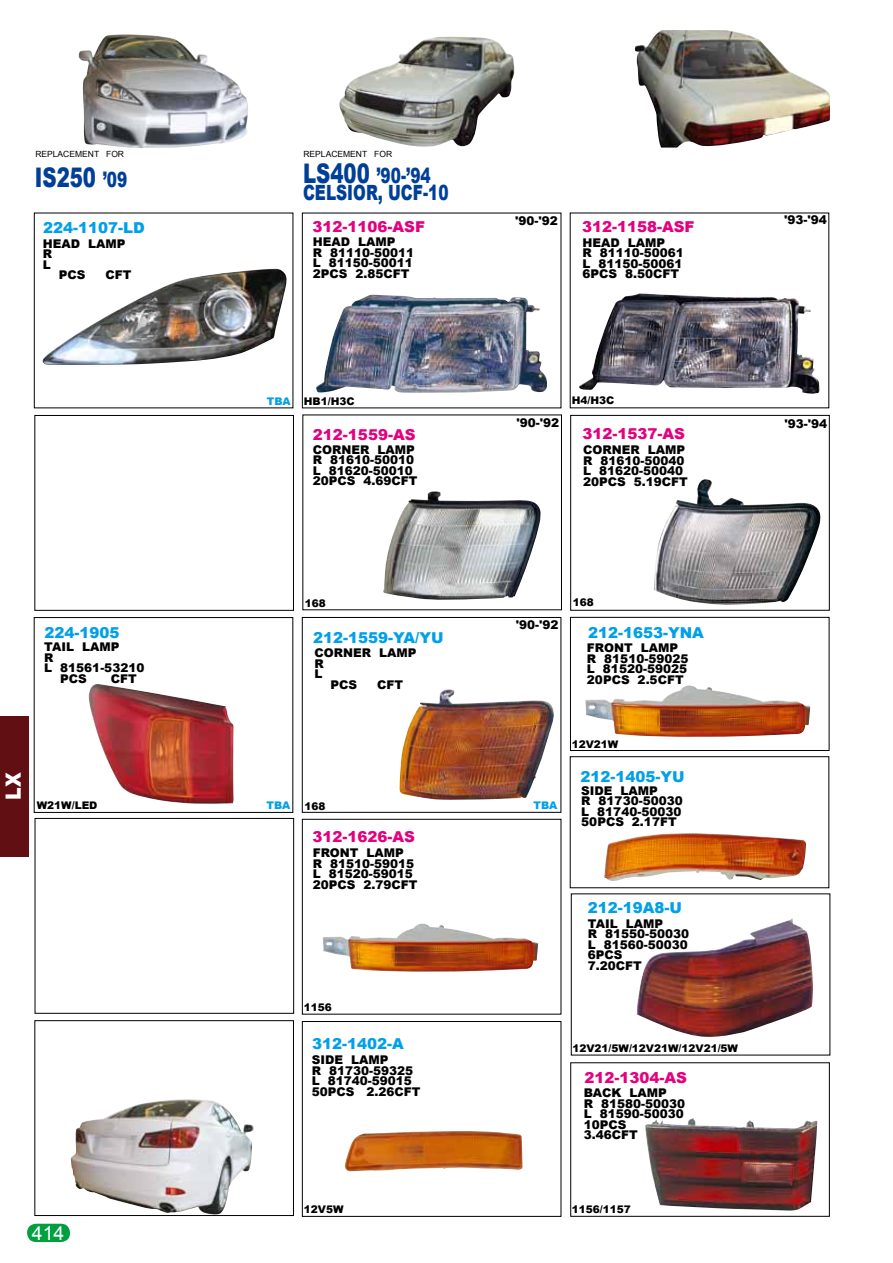
<style>
.page{position:relative;width:893px;height:1263px;background:#fff}
.page>*{position:absolute;margin:0;border:0;box-sizing:border-box;transform-origin:0 0}
.t1{font:900 27px "Arial";color:#003f98;scale:.73 1}
.t2{font:900 21px/17.4px "Arial";color:#003f98;scale:.73 1}
.t3{font:900 21px "Arial";color:#fff;scale:.9 1}
.t4{font:19.5px "Arial";color:#fff}
.t5{font:900 15px "Arial";color:#00a0e9}
.t6{font:900 15px "Arial";color:#e4007f}
.t7{font:900 12px/10.5px "Arial";color:#000}
.t8{font:900 10.5px "Arial";color:#000}
.t9{font:900 10.5px "Arial";letter-spacing:-.01em;color:#00a0e9}
.t10{font:8.55px "Arial";color:#000}
.s1{font-size:21px}
.s2{font-size:27px}
</style>
<div class="page">
<div style="left:27px;top:1224px;width:43px;height:18px;background:#00a041;border-radius:9px"></div>
<div style="left:0;top:716px;width:29px;height:141px;background:#610f13"></div>
<div style="left:34px;top:415px;width:260px;height:196px;border:1px solid #000"></div>
<div style="left:35px;top:818px;width:259px;height:196px;border:1px solid #000"></div>
<div style="left:34px;top:1020px;width:260px;height:196px;border:1px solid #000"></div>
<img style="left:79px;top:34px;width:169px;height:114px">
<img style="left:71px;top:1099px;width:183px;height:116px">
<img style="left:88px;top:684px;width:146px;height:120px">
<div style="left:34px;top:617px;width:259px;height:196px;border:1px solid #000"></div>
<img style="left:43px;top:269px;width:244px;height:96px">
<img style="left:399px;top:689px;width:155px;height:111px">
<div style="left:302px;top:617px;width:259px;height:196px;border:1px solid #000"></div>
<img style="left:383px;top:491px;width:158px;height:109px">
<img style="left:316px;top:295px;width:231px;height:98px">
<img style="left:344px;top:1131px;width:179px;height:40px">
<div style="left:302px;top:1021px;width:259px;height:196px;border:1px solid #000"></div>
<img style="left:322px;top:924px;width:217px;height:48px">
<div style="left:302px;top:819px;width:259px;height:195px;border:1px solid #000"></div>
<img style="left:339px;top:37px;width:176px;height:110px">
<img style="left:604px;top:833px;width:202px;height:48px">
<div style="left:570px;top:756px;width:259px;height:132px;border:1px solid #000"></div>
<img style="left:585px;top:685px;width:226px;height:52px">
<div style="left:570px;top:617px;width:259px;height:134px;border:1px solid #000"></div>
<img style="left:637px;top:918px;width:176px;height:119px">
<img style="left:654px;top:479px;width:167px;height:126px">
<div style="left:570px;top:415px;width:260px;height:196px;border:1px solid #000"></div>
<img style="left:579px;top:293px;width:241px;height:101px">
<img style="left:635px;top:30px;width:195px;height:118px">
<img style="left:645px;top:1118px;width:172px;height:93px">
<div style="left:570px;top:1062px;width:260px;height:155px;border:1px solid #000"></div>
<p class="t10" style="left:35px;top:148px;width:90px">REPLACEMENT FOR</p>
<p class="t10" style="left:303px;top:148px;width:90px">REPLACEMENT FOR</p>
<h1 class="t1" style="left:35px;top:158px;width:128px">IS250 <span class="s1">’09</span></h1>
<h2 class="t2" style="left:303px;top:166px;width:201px"><span class="s2">LS400</span> ’90-’94<br>CELSIOR, UCF-10</h2>
<p class="t5" style="left:43px;top:217px;width:103px">224-1107-LD</p>
<p class="t7" style="left:43px;top:238px;width:84px">HEAD LAMP</p>
<p class="t7" style="left:43px;top:248px;width:11px">R</p>
<p class="t7" style="left:43px;top:259px;width:10px">L</p>
<p class="t7" style="left:59px;top:269px;width:28px">PCS</p>
<p class="t7" style="left:106px;top:269px;width:28px">CFT</p>
<p class="t6" style="left:312px;top:216px;width:114px">312-1106-ASF</p>
<p class="t7" style="left:313px;top:237px;width:103px">HEAD LAMP<br>R 81110-50011<br>L 81150-50011<br>2PCS 2.85CFT</p>
<p class="t9" style="left:267px;top:393px;width:25px">TBA</p>
<p class="t8" style="left:304px;top:394px;width:52px">HB1/H3C</p>
<p class="t6" style="left:313px;top:423px;width:104px">212-1559-AS</p>
<p class="t7" style="left:313px;top:444px;width:106px">CORNER LAMP<br>R 81610-50010<br>L 81620-50010<br>20PCS 4.69CFT</p>
<p class="t5" style="left:45px;top:622px;width:77px">224-1905</p>
<p class="t7" style="left:44px;top:641px;width:77px">TAIL LAMP</p>
<p class="t7" style="left:44px;top:652px;width:11px">R</p>
<p class="t7" style="left:44px;top:662px;width:102px">L 81561-53210</p>
<p class="t7" style="left:60px;top:673px;width:28px">PCS</p>
<p class="t7" style="left:111px;top:673px;width:28px">CFT</p>
<p class="t8" style="left:305px;top:596px;width:23px">168</p>
<p class="t5" style="left:313px;top:626px;width:132px">212-1559-YA/YU</p>
<p class="t7" style="left:314px;top:647px;width:103px">CORNER LAMP</p>
<p class="t7" style="left:314px;top:658px;width:11px">R</p>
<p class="t7" style="left:314px;top:668px;width:10px">L</p>
<p class="t7" style="left:330px;top:679px;width:28px">PCS</p>
<p class="t7" style="left:377px;top:679px;width:28px">CFT</p>
<h2 class="t3" style="left:-2px;top:800px;width:32px;rotate:-90deg">LX</h2>
<p class="t8" style="left:37px;top:798px;width:62px">W21W/LED</p>
<p class="t9" style="left:267px;top:798px;width:25px">TBA</p>
<p class="t8" style="left:304px;top:798px;width:23px">168</p>
<p class="t6" style="left:312px;top:825px;width:104px">312-1626-AS</p>
<p class="t7" style="left:313px;top:847px;width:106px">FRONT LAMP<br>R 81510-59015<br>L 81520-59015<br>20PCS 2.79CFT</p>
<h3 class="t4" style="left:32px;top:1220px;width:34px">414</h3>
<p class="t8" style="left:304px;top:1000px;width:30px">1156</p>
<p class="t5" style="left:312px;top:1033px;width:93px">312-1402-A</p>
<p class="t7" style="left:312px;top:1054px;width:110px">SIDE LAMP<br>R 81730-59325<br>L 81740-59015<br>50PCS 2.26CFT</p>
<p class="t8" style="left:304px;top:1202px;width:41px">12V5W</p>
<p class="t7" style="left:515px;top:215px;width:44px">'90-'92</p>
<p class="t6" style="left:582px;top:216px;width:114px">312-1158-ASF</p>
<p class="t7" style="left:582px;top:237px;width:103px">HEAD LAMP<br>R 81110-50061<br>L 81150-50061<br>6PCS 8.50CFT</p>
<p class="t7" style="left:784px;top:214px;width:44px">'93-'94</p>
<p class="t7" style="left:516px;top:417px;width:44px">'90-'92</p>
<p class="t8" style="left:572px;top:393px;width:44px">H4/H3C</p>
<p class="t6" style="left:583px;top:423px;width:104px">312-1537-AS</p>
<p class="t7" style="left:583px;top:445px;width:106px">CORNER LAMP<br>R 81610-50040<br>L 81620-50040<br>20PCS 5.19CFT</p>
<p class="t7" style="left:516px;top:619px;width:44px">'90-'92</p>
<p class="t8" style="left:573px;top:595px;width:23px">168</p>
<p class="t5" style="left:588px;top:621px;width:117px">212-1653-YNA</p>
<p class="t7" style="left:587px;top:642px;width:103px">FRONT LAMP<br>R 81510-59025<br>L 81520-59025<br>20PCS 2.5CFT</p>
<p class="t9" style="left:534px;top:798px;width:25px">TBA</p>
<p class="t8" style="left:572px;top:736px;width:48px">12V21W</p>
<p class="t5" style="left:580px;top:765px;width:106px">212-1405-YU</p>
<p class="t7" style="left:581px;top:785px;width:103px">SIDE LAMP<br>R 81730-50030<br>L 81740-50030<br>50PCS 2.17FT</p>
<p class="t5" style="left:588px;top:897px;width:96px">212-19A8-U</p>
<p class="t7" style="left:588px;top:918px;width:103px">TAIL LAMP<br>R 81550-50030<br>L 81560-50030<br>6PCS<br>7.20CFT</p>
<p class="t8" style="left:572px;top:1041px;width:167px">12V21/5W/12V21W/12V21/5W</p>
<p class="t6" style="left:584px;top:1067px;width:104px">212-1304-AS</p>
<p class="t7" style="left:584px;top:1087px;width:103px">BACK LAMP<br>R 81580-50030<br>L 81590-50030<br>10PCS<br>3.46CFT</p>
<p class="t8" style="left:572px;top:1201px;width:60px">1156/1157</p>
<p class="t7" style="left:784px;top:418px;width:44px">'93-'94</p>
</div>
